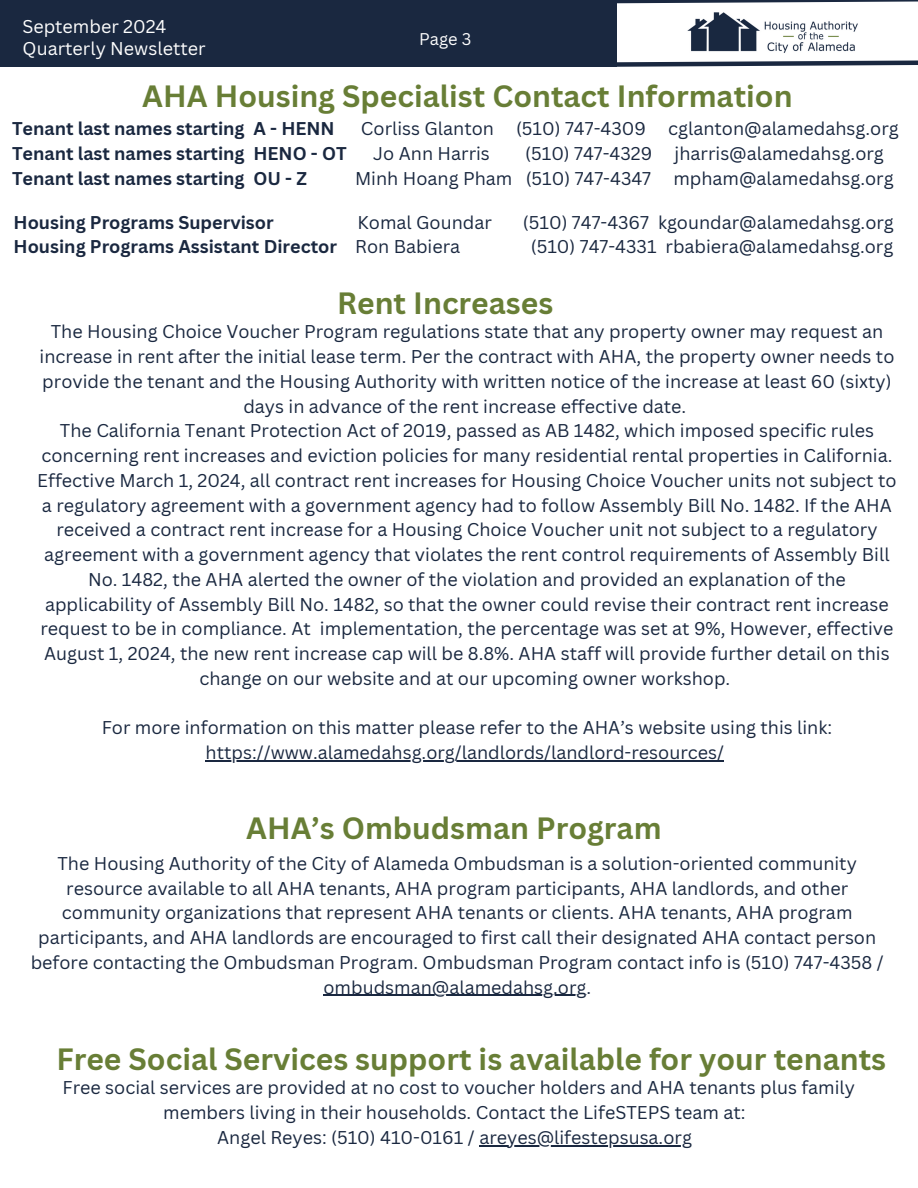
<style>
.page{position:relative;width:918px;height:1188px;background:#fff}
.page>*{position:absolute;margin:0;border:0;box-sizing:border-box;transform-origin:0 0}
.t1{font:700 30px "Canva Sans";color:#687e36}
.t2{font:18px/24.8px "Canva Sans";color:#1a2840;text-align:center}
.t3{font:700 18px "Canva Sans";color:#1a2840}
.t4{font:18px "Canva Sans";color:#fefefe}
.t5{font:16.5px "Canva Sans";color:#fefefe}
.s1{font-weight:400}
</style>
<div class="page">
<img style="left:687px;top:12px;width:171px;height:41px">
<svg style="left:617px;top:60px;width:301px;height:7px"></svg>
<div style="left:0;top:0;width:617px;height:67px;background:#1a2840"></div>
<hr style="left:206px;top:760px;width:518px;height:1px;background:#1a2840">
<hr style="left:479px;top:1145px;width:213px;height:1px;background:#1a2840">
<svg style="left:617px;top:0;width:301px;height:4px"></svg>
<hr style="left:324px;top:995px;width:263px;height:1px;background:#1a2840">
<p class="t4" style="left:22px;top:14px;width:146px">September 2024</p>
<p class="t4" style="left:23px;top:36px;width:184px">Quarterly Newsletter</p>
<p class="t4" style="left:33px;top:17px;width:104px">March 2023</p>
<p class="t5" style="left:400px;top:27px;width:53px">Page 2</p>
<p class="t1" style="left:142px;top:74px;width:652px">AHA Housing Specialist Contact Information</p>
<h1 class="t5" style="left:419px;top:28px;width:54px">Page 3</h1>
<p class="t4" style="left:33px;top:38px;width:184px">Quarterly Newsletter</p>
<p class="t3" style="left:12px;top:116px;width:324px">Tenant last names starting A - HENN</p>
<p class="t2" style="left:361px;top:116px;width:539px">Corliss Glanton (510) 747-4309 cglanton@alamedahsg.org</p>
<p class="t3" style="left:12px;top:141px;width:336px">Tenant last names starting HENO - OT</p>
<p class="t2" style="left:373px;top:141px;width:118px">Jo Ann Harris</p>
<p class="t2" style="left:525px;top:141px;width:360px">(510) 747-4329 jharris@alamedahsg.org</p>
<p class="t3" style="left:12px;top:166px;width:296px">Tenant last names starting OU - Z</p>
<p class="t2" style="left:355px;top:166px;width:540px">Minh Hoang Pham (510) 747-4347 mpham@alamedahsg.org</p>
<p class="t3" style="left:14px;top:209px;width:262px">Housing Programs Supervisor</p>
<p class="t2" style="left:358px;top:209px;width:136px">Komal Goundar</p>
<p class="t2" style="left:523px;top:209px;width:372px">(510) 747-4367 kgoundar@alamedahsg.org</p>
<p class="t3" style="left:14px;top:234px;width:448px">Housing Programs Assistant Director <span class="s1">Ron Babiera</span></p>
<p class="t2" style="left:531px;top:234px;width:364px">(510) 747-4331 rbabiera@alamedahsg.org</p>
<h1 class="t1" style="left:337px;top:282px;width:218px">Rent Increases</h1>
<p class="t2" style="left:40px;top:319px;width:856px">The Housing Choice Voucher Program regulations state that any property owner may request an increase in rent after the initial lease term. Per the contract with AHA, the property owner needs to provide the tenant and the Housing Authority with written notice of the increase at least 60 (sixty) days in advance of the rent increase effective date.</p>
<p class="t2" style="left:37px;top:418px;width:861px">The California Tenant Protection Act of 2019, passed as AB 1482, which imposed specific rules concerning rent increases and eviction policies for many residential rental properties in California.<br>Effective March 1, 2024, all contract rent increases for Housing Choice Voucher units not subject to a regulatory agreement with a government agency had to follow Assembly Bill No. 1482. If the AHA received a contract rent increase for a Housing Choice Voucher unit not subject to a regulatory agreement with a government agency that violates the rent control requirements of Assembly Bill No. 1482, the AHA alerted the owner of the violation and provided an explanation of the applicability of Assembly Bill No. 1482, so that the owner could revise their contract rent increase request to be in compliance. At implementation, the percentage was set at 9%, However, effective August 1, 2024, the new rent increase cap will be 8.8%. AHA staff will provide further detail on this change on our website and at our upcoming owner workshop.</p>
<p class="t2" style="left:102px;top:715px;width:732px">For more information on this matter please refer to the AHA’s website using this link:</p>
<p class="t2" style="left:206px;top:740px;width:520px">https://www.alamedahsg.org/landlords/landlord-resources/</p>
<p class="t1" style="left:246px;top:807px;width:417px">AHA’s Ombudsman Program</p>
<p class="t2" style="left:31px;top:851px;width:854px">The Housing Authority of the City of Alameda Ombudsman is a solution-oriented community resource available to all AHA tenants, AHA program participants, AHA landlords, and other community organizations that represent AHA tenants or clients. AHA tenants, AHA program participants, and AHA landlords are encouraged to first call their designated AHA contact person before contacting the Ombudsman Program. Ombudsman Program contact info is (510) 747-4358 / ombudsman@alamedahsg.org.</p>
<h1 class="t1" style="left:56px;top:1038px;width:831px">Free Social Services support is available for your tenants</h1>
<p class="t2" style="left:63px;top:1075px;width:794px">Free social services are provided at no cost to voucher holders and AHA tenants plus family members living in their households. Contact the LifeSTEPS team at:</p>
<h1 class="t2" style="left:217px;top:1125px;width:476px">Angel Reyes: (510) 410-0161 / areyes@lifestepsusa.org</h1>
</div>
